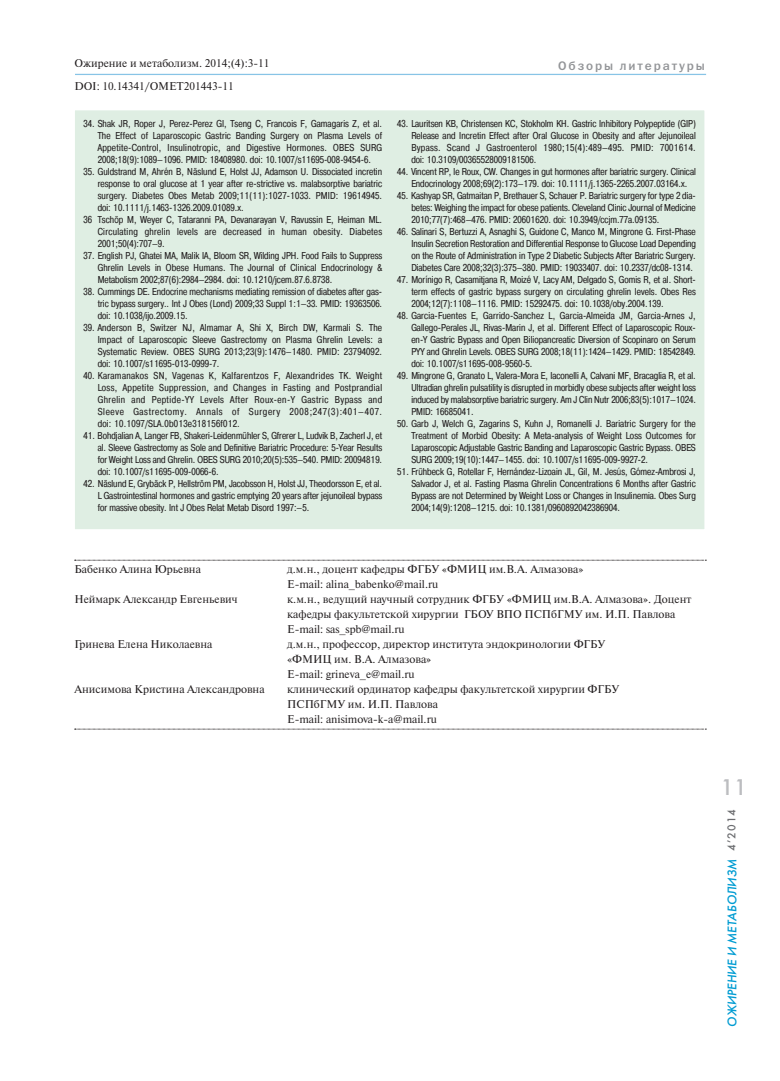
<style>
.page{position:relative;width:780px;height:1081px;background:#fff}
.page>*{position:absolute;margin:0;border:0;box-sizing:border-box;transform-origin:0 0}
.t1{font:22.5px "Futura Futuris C";color:#bcbdc0}
.t2{font:italic 12.5px "Futura Futuris C";color:#009cd2}
.t3{font:12.5px "Franklin Gothic Medium C";letter-spacing:.15em;color:#939598}
.t4{font:11.25px/15px "Newton C";color:#231f20}
.t5{font:11.25px "Futura Futuris C";color:#6c6d70}
.t6{font:10px/12px "Pragmatica Cond C";color:#231f20;text-align:justify}
.t7{font:10px "Pragmatica Cond C";letter-spacing:.03em;color:#231f20}
.s1{font-family:"Helvetica"}
</style>
<div class="page">
<hr style="left:75px;top:74px;width:631px;height:1px;background:#88c4e6">
<div style="left:74px;top:110px;width:630px;height:420px;background:#dfeee3"></div>
<svg style="left:75px;top:560px;width:631px;height:1px"></svg>
<svg style="left:75px;top:729px;width:631px;height:1px"></svg>
<p class="t4" style="left:74px;top:57px;width:196px">Ожирение и метаболизм. 2014;(4):3-11</p>
<p class="t4" style="left:74px;top:80px;width:161px">DOI: 10.14341/OMET201443-11</p>
<p class="t6" style="left:98px;top:118px;width:286px;text-indent:-14px">34. Shak JR, Roper J, Perez-Perez GI, Tseng C, Francois F, Gamagaris Z, et al.<br>The Effect of Laparoscopic Gastric Banding Surgery on Plasma Levels of Appetite-Control, Insulinotropic, and Digestive Hormones. OBES SURG 2008;18(9):1089–1096. PMID: 18408980. doi: 10.1007/s11695-008-9454-6.</p>
<p class="t6" style="left:83px;top:166px;width:300px">35. Guldstrand M, Ahr<span class="s1">é</span>n B, N<span class="s1">ä</span>slund E, Holst JJ, Adamson U. Dissociated incretin</p>
<p class="t6" style="left:98px;top:178px;width:286px">response to oral glucose at 1 year after re-strictive vs. malabsorptive bariatric</p>
<p class="t6" style="left:98px;top:190px;width:286px">surgery. Diabetes Obes Metab 2009;11(11):1027-1033. PMID: 19614945.</p>
<p class="t6" style="left:98px;top:202px;width:147px">doi: 10.1111/j.1463-1326.2009.01089.x.</p>
<p class="t6" style="left:83px;top:214px;width:300px">36 Tsch<span class="s1">ö</span>p M, Weyer C, Tataranni PA, Devanarayan V, Ravussin E, Heiman ML.</p>
<p class="t7" style="left:98px;top:227px;width:286px">Circulating ghrelin levels are decreased in human obesity. Diabetes</p>
<p class="t6" style="left:98px;top:238px;width:68px">2001;50(4):707–9.</p>
<p class="t6" style="left:98px;top:250px;width:286px;text-indent:-14px">37. English PJ, Ghatei MA, Malik IA, Bloom SR, Wilding JPH. Food Fails to Suppress Ghrelin Levels in Obese Humans. The Journal of Clinical Endocrinology &amp; Metabolism 2002;87(6):2984–2984. doi: 10.1210/jcem.87.6.8738.</p>
<p class="t6" style="left:98px;top:286px;width:286px;text-indent:-14px">38. Cummings DE. Endocrine mechanisms mediating remission of diabetes after gas&shy;tric bypass surgery.. Int J Obes (Lond) 2009;33 Suppl 1:1–33. PMID: 19363506. doi: 10.1038/ijo.2009.15.</p>
<p class="t6" style="left:98px;top:322px;width:286px;text-indent:-14px">39. Anderson B, Switzer NJ, Almamar A, Shi X, Birch DW, Karmali S. The Impact of Laparoscopic Sleeve Gastrectomy on Plasma Ghrelin Levels: a Systematic Review. OBES SURG 2013;23(9):1476–1480. PMID: 23794092. doi: 10.1007/s11695-013-0999-7.</p>
<p class="t6" style="left:98px;top:370px;width:286px;text-indent:-14px">40. Karamanakos SN, Vagenas K, Kalfarentzos F, Alexandrides TK. Weight Loss, Appetite Suppression, and Changes in Fasting and Postprandial Ghrelin and Peptide-YY Levels After Roux-en-Y Gastric Bypass and Sleeve Gastrectomy. Annals of Surgery 2008;247(3):401–407. doi: 10.1097/SLA.0b013e318156f012.</p>
<p class="t6" style="left:98px;top:430px;width:286px;text-indent:-14px">41. Bohdjalian A, Langer FB, Shakeri-Leidenm<span class="s1">ü</span>hler S, Gfrerer L, Ludvik B, Zacherl J, et al. Sleeve Gastrectomy as Sole and Definitive Bariatric Procedure: 5-Year Results for Weight Loss and Ghrelin. OBES SURG 2010;20(5):535–540. PMID: 20094819. doi: 10.1007/s11695-009-0066-6.</p>
<p class="t6" style="left:98px;top:478px;width:286px;text-indent:-14px">42. N<span class="s1">ä</span>slund E, Gryb<span class="s1">ä</span>ck P, Hellstr<span class="s1">ö</span>m PM, Jacobsson H, Holst JJ, Theodorsson E, et al.<br>L Gastrointestinal hormones and gastric emptying 20 years after jejunoileal bypass for massive obesity. Int J Obes Relat Metab Disord 1997:–5.</p>
<p class="t3" style="left:558px;top:61px;width:148px">Обзоры литературы</p>
<p class="t6" style="left:411px;top:118px;width:286px;text-indent:-14px">43. Lauritsen KB, Christensen KC, Stokholm KH. Gastric Inhibitory Polypeptide (GIP)<br>Release and Incretin Effect after Oral Glucose in Obesity and after Jejunoileal Bypass. Scand J Gastroenterol 1980;15(4):489–495. PMID: 7001614. doi: 10.3109/00365528009181506.</p>
<p class="t6" style="left:397px;top:166px;width:300px;text-align:center">44. Vincent RP, le Roux, CW. Changes in gut hormones after bariatric surgery. Clinical<br>Endocrinology 2008;69(2):173–179. doi: 10.1111/j.1365-2265.2007.03164.x.</p>
<p class="t6" style="left:411px;top:190px;width:286px;text-indent:-14px">45. Kashyap SR, Gatmaitan P, Brethauer S, Schauer P. Bariatric surgery for type 2 dia&shy;betes: Weighing the impact for obese patients. Cleveland Clinic Journal of Medicine 2010;77(7):468–476. PMID: 20601620. doi: 10.3949/ccjm.77a.09135.</p>
<p class="t6" style="left:411px;top:226px;width:286px;text-indent:-14px">46. Salinari S, Bertuzzi A, Asnaghi S, Guidone C, Manco M, Mingrone G. First-Phase Insulin Secretion Restoration and Differential Response to Glucose Load Depending on the Route of Administration in Type 2 Diabetic Subjects After Bariatric Surgery.<br>Diabetes Care 2008;32(3):375–380. PMID: 19033407. doi: 10.2337/dc08-1314.</p>
<p class="t6" style="left:411px;top:274px;width:286px;text-indent:-14px">47. Mor<span class="s1">í</span>nigo R, Casamitjana R, Moiz<span class="s1">é</span> V, Lacy AM, Delgado S, Gomis R, et al. Short&shy;term effects of gastric bypass surgery on circulating ghrelin levels. Obes Res 2004;12(7):1108–1116. PMID: 15292475. doi: 10.1038/oby.2004.139.</p>
<p class="t6" style="left:411px;top:310px;width:286px;text-indent:-14px">48. Garcia-Fuentes E, Garrido-Sanchez L, Garcia-Almeida JM, Garcia-Arnes J, Gallego-Perales JL, Rivas-Marin J, et al. Different Effect of Laparoscopic Roux&shy;en-Y Gastric Bypass and Open Biliopancreatic Diversion of Scopinaro on Serum PYY and Ghrelin Levels. OBES SURG 2008;18(11):1424–1429. PMID: 18542849. doi: 10.1007/s11695-008-9560-5.</p>
<p class="t6" style="left:411px;top:370px;width:286px;text-indent:-14px">49. Mingrone G, Granato L, Valera-Mora E, Iaconelli A, Calvani MF, Bracaglia R, et al.<br>Ultradian ghrelin pulsatility is disrupted in morbidly obese subjects after weight loss induced by malabsorptive bariatric surgery. Am J Clin Nutr 2006;83(5):1017–1024.<br>PMID: 16685041.</p>
<p class="t6" style="left:411px;top:418px;width:286px;text-indent:-14px">50. Garb J, Welch G, Zagarins S, Kuhn J, Romanelli J. Bariatric Surgery for the Treatment of Morbid Obesity: A Meta-analysis of Weight Loss Outcomes for Laparoscopic Adjustable Gastric Banding and Laparoscopic Gastric Bypass. OBES SURG 2009;19(10):1447–1455. doi: 10.1007/s11695-009-9927-2.</p>
<p class="t6" style="left:411px;top:466px;width:286px;text-indent:-14px">51. Fr<span class="s1">ü</span>hbeck G, Rotellar F, Hern<span class="s1">á</span>ndez-Lizoain JL, Gil, M. Jes<span class="s1">ú</span>s, G<span class="s1">ó</span>mez-Ambrosi J, Salvador J, et al. Fasting Plasma Ghrelin Concentrations 6 Months after Gastric Bypass are not Determined by Weight Loss or Changes in Insulinemia. Obes Surg 2004;14(9):1208–1215. doi: 10.1381/0960892042386904.</p>
<p class="t4" style="left:74px;top:563px;width:128px">Бабенко Алина Юрьевна</p>
<p class="t4" style="left:287px;top:563px;width:298px">д.м.н., доцент кафедры ФГБУ «ФМИЦ им.В.А. Алмазова»<br>E-mail: alina_babenko@mail.ru</p>
<p class="t4" style="left:74px;top:593px;width:165px">Неймарк Александр Евгеньевич</p>
<p class="t4" style="left:287px;top:593px;width:406px">к.м.н., ведущий научный сотрудник ФГБУ «ФМИЦ им.В.А. Алмазова». Доцент кафедры факультетской хирургии ГБОУ ВПО ПСПбГМУ им. И.П. Павлова<br>E-mail: sas_spb@mail.ru</p>
<p class="t4" style="left:74px;top:638px;width:140px">Гринева Елена Николаевна</p>
<p class="t4" style="left:287px;top:638px;width:320px">д.м.н., профессор, директор института эндокринологии ФГБУ «ФМИЦ им. В.А. Алмазова»<br>E-mail: grineva_e@mail.ru</p>
<p class="t4" style="left:74px;top:683px;width:192px">Анисимова Кристина Александровна</p>
<p class="t4" style="left:287px;top:683px;width:333px">клинический ординатор кафедры факультетской хирургии ФГБУ<br>ПСПбГМУ им. И.П. Павлова<br>E-mail: anisimova-k-a@mail.ru</p>
<h1 class="t1" style="left:720px;top:778px;width:28px">11</h1>
<p class="t5" style="left:727px;top:851px;width:44px;rotate:-90deg">4’2014</p>
<p class="t2" style="left:727px;top:1026px;width:169px;rotate:-90deg">ОЖИРЕНИЕ И МЕТАБОЛИЗМ</p>
</div>
